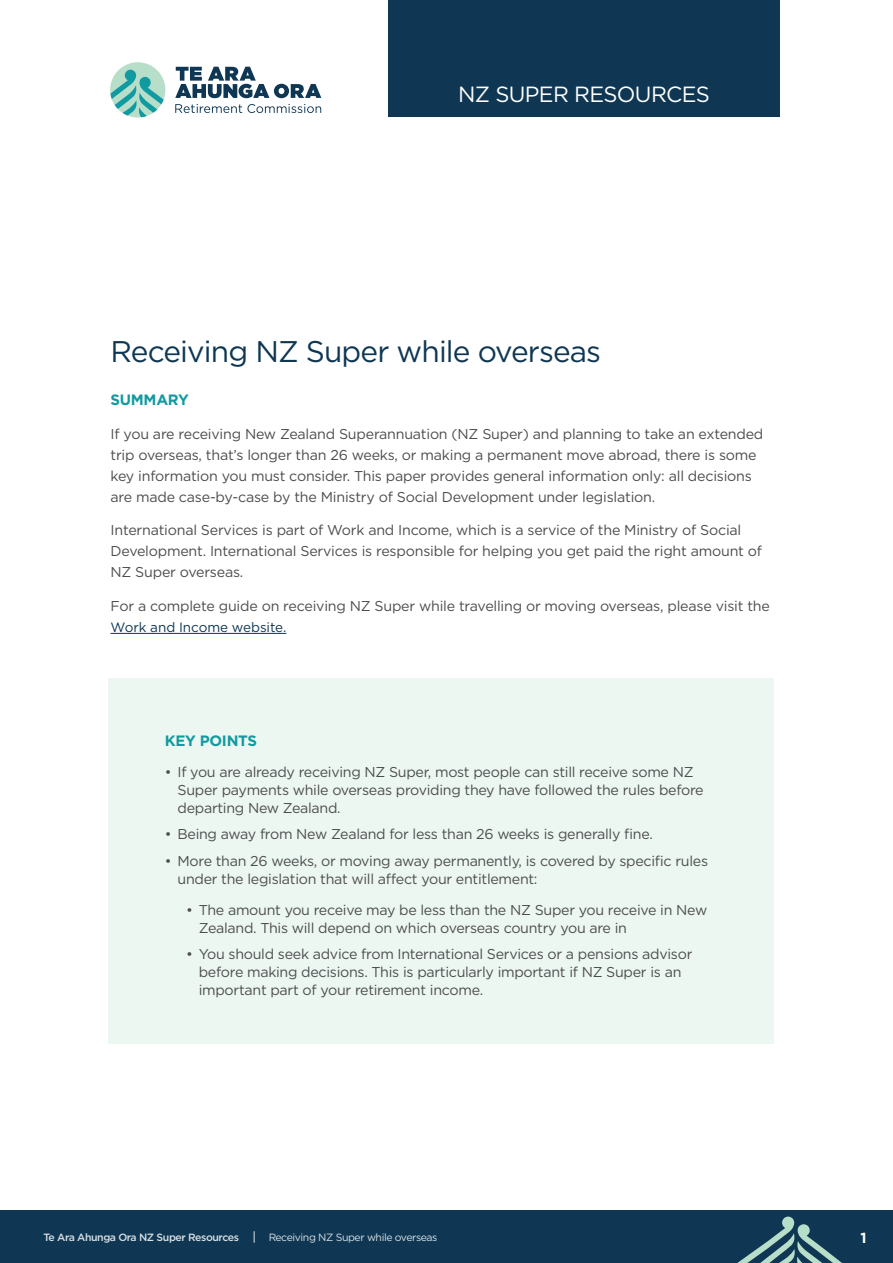
<style>
.page{position:relative;width:893px;height:1263px;background:#fff}
.page>*{position:absolute;margin:0;border:0;box-sizing:border-box;transform-origin:0 0}
.t1{font:29.85px "Gotham";letter-spacing:-.03em;color:#0f3753}
.t2{font:22.05px "Gotham";letter-spacing:-.03em;color:#fff}
.t3{font:700 15px "Gotham";letter-spacing:-.02em;color:#119a9f}
.t4{font:700 14.55px "Gotham";color:#fff}
.t5{font:14.25px/18px "Gotham";letter-spacing:-.02em;color:#4d4d4f}
.t6{font:13.5px "Gotham";letter-spacing:-.005em;color:#0f3753}
.t7{font:500 10.5px "Gotham";letter-spacing:-.04em;color:#fff}
.t8{font:10.5px "Gotham";letter-spacing:-.04em;color:#fff}
</style>
<div class="page">
<div style="left:0;top:1210px;width:893px;height:53px;background:#0f3753"></div>
<svg style="left:737px;top:1216px;width:105px;height:47px"></svg>
<hr style="left:111px;top:633px;width:175px;height:1px;background:#0f3753">
<div style="left:388px;top:0;width:392px;height:117px;background:#0f3753"></div>
<svg style="left:175px;top:104px;width:146px;height:9px"></svg>
<svg style="left:175px;top:67px;width:146px;height:31px"></svg>
<svg style="left:110px;top:62px;width:55px;height:56px"></svg>
<div style="left:108px;top:678px;width:666px;height:366px;background:#edf7f1"></div>
<h2 class="t2" style="left:458px;top:81px;width:253px">NZ SUPER RESOURCES</h2>
<h1 class="t1" style="left:111px;top:332px;width:492px">Receiving NZ Super while overseas</h1>
<p class="t3" style="left:111px;top:389px;width:80px">SUMMARY</p>
<p class="t5" style="left:111px;top:423px;width:654px;line-height:21px">If you are receiving New Zealand Superannuation (NZ Super) and planning to take an extended trip overseas, that’s longer than 26 weeks, or making a permanent move abroad, there is some key information you must consider. This paper provides general information only: all decisions are made case-by-case by the Ministry of Social Development under legislation.</p>
<p class="t5" style="left:111px;top:519px;width:653px;line-height:21px">International Services is part of Work and Income, which is a service of the Ministry of Social<br>Development. International Services is responsible for helping you get paid the right amount of<br>NZ Super overseas.</p>
<p class="t5" style="left:111px;top:597px;width:661px">For a complete guide on receiving NZ Super while travelling or moving overseas, please visit the</p>
<p class="t6" style="left:111px;top:619px;width:177px">Work and Income website.</p>
<p class="t3" style="left:165px;top:731px;width:94px">KEY POINTS</p>
<p class="t5" style="left:178px;top:762px;width:528px;text-indent:-13px">• If you are already receiving NZ Super, most people can still receive some NZ<br>Super payments while overseas providing they have followed the rules before departing New Zealand.</p>
<p class="t5" style="left:165px;top:825px;width:490px">• Being away from New Zealand for less than 26 weeks is generally fine.</p>
<p class="t5" style="left:178px;top:851px;width:532px;text-indent:-13px">• More than 26 weeks, or moving away permanently, is covered by specific rules under the legislation that will affect your entitlement:</p>
<p class="t5" style="left:199px;top:900px;width:510px;text-indent:-13px">• The amount you receive may be less than the NZ Super you receive in New<br>Zealand. This will depend on which overseas country you are in</p>
<p class="t5" style="left:199px;top:945px;width:495px;text-indent:-13px">• You should seek advice from International Services or a pensions advisor before making decisions. This is particularly important if NZ Super is an important part of your retirement income.</p>
<p class="t7" style="left:43px;top:1230px;width:197px">Te Ara Ahunga Ora NZ Super Resources</p>
<p class="t8" style="left:268px;top:1230px;width:171px">Receiving NZ Super while overseas</p>
<p class="t4" style="left:860px;top:1228px;width:8px">1</p>
</div>
